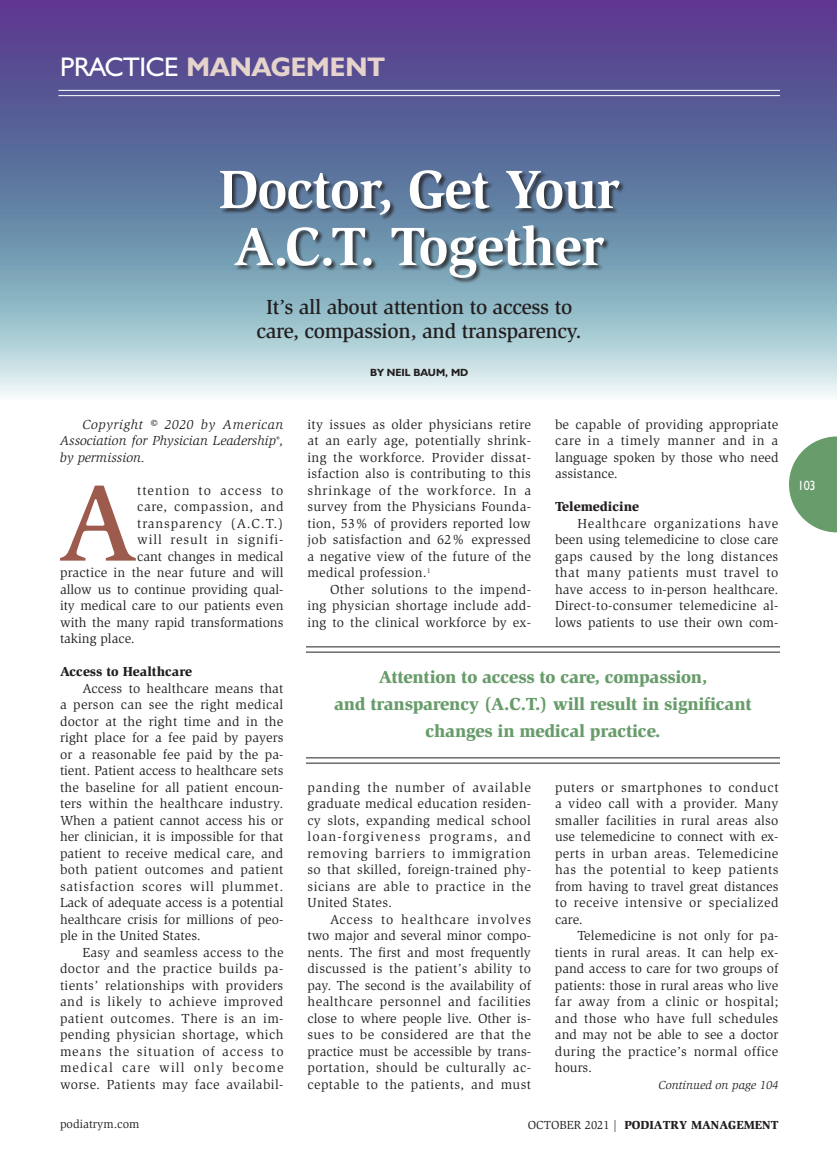
<style>
.page{position:relative;width:837px;height:1161px;background:#fff}
.page>*{position:absolute;margin:0;border:0;box-sizing:border-box;transform-origin:0 0}
._2011-Intl_Cap{font:500 112.05px "Slimbach";color:#9d5b4d}
._2011-Headline{font:700 55.5px "Slimbach";letter-spacing:-.015em;color:#fff}
.t1{font:700 27px "Humanist 521 BT";color:#e6d3cb}
._2011-Deck{font:500 21px "Slimbach";letter-spacing:-.015em;color:#231f20}
._2011-Callout{font:900 18px/27px "Slimbach";letter-spacing:-.015em;color:#689c6b;text-align:center}
._2011-Global_Text{font:13.5px/16.5px "Slimbach";letter-spacing:.02em;color:#231f20;text-align:justify}
._2011-Intl_Cap-2{font:13.5px "Slimbach";color:#231f20}
._2011-Global_Text-2{font:italic 13.5px/16.5px "Slimbach";color:#231f20;text-align:justify}
._2011-Intl_Cap-3{font:13.5px "Slimbach";letter-spacing:.065em;color:#231f20}
._2011-Subhead1{font:900 13.5px "Slimbach";color:#231f20}
._2011-Intl_Cap-4{font:13.5px "Slimbach";letter-spacing:.04em;color:#231f20}
._2011-Intl_Cap-5{font:13.5px "Slimbach";letter-spacing:.07em;color:#231f20}
.t2{font:13.5px "Humanist 521 BT";color:#fff;scale:.9 1}
.t3{font:900 12px "Slimbach";color:#231f20}
.t4{font:italic 12px "Slimbach";color:#231f20}
.t5{font:12px "Slimbach";color:#231f20}
._2011-Byline{font:700 10.5px "Humanist 521 BT";color:#231f20}
.s1{font-weight:400;color:#fff}
.s2{font-weight:400}
</style>
<div class="page">
<svg style="left:0;top:0;width:837px;height:396px;background:#7986ae"></svg>
<svg style="left:789px;top:436px;width:48px;height:96px"></svg>
<div style="left:220px;top:171px;width:405px;height:113px;background:#231f20;opacity:.75"></div>
<hr style="left:58px;top:90px;width:722px;height:1px;background:#fff">
<hr style="left:58px;top:95px;width:722px;height:1px;background:#fff">
<hr style="left:306px;top:646px;width:474px;height:1px;background:#231f20">
<hr style="left:306px;top:652px;width:474px;height:1px;background:#231f20">
<hr style="left:306px;top:758px;width:474px;height:1px;background:#231f20">
<hr style="left:306px;top:763px;width:474px;height:1px;background:#231f20">
<p class="t1" style="left:60px;top:50px;width:326px"><span class="s1">PRACTICE</span> MANAGEMENT</p>
<p class="_2011-Headline" style="left:218px;top:156px;width:403px">Doctor, Get Your</p>
<p class="_2011-Headline" style="left:234px;top:213px;width:373px">A.C.T. Together</p>
<p class="_2011-Deck" style="left:266px;top:295px;width:308px">It’s all about attention to access to</p>
<p class="_2011-Deck" style="left:257px;top:319px;width:327px">care, compassion, and transparency.</p>
<p class="_2011-Global_Text-2" style="left:60px;top:416px;width:225px;text-indent:23px">Copyright © 2020 by American Association for Physician Leadership<sup>®</sup>, by permission.</p>
<p class="_2011-Intl_Cap" style="left:59px;top:456px;width:80px">A</p>
<p class="_2011-Intl_Cap-5" style="left:137px;top:482px;width:148px">ttention to access to</p>
<p class="_2011-Intl_Cap-4" style="left:137px;top:499px;width:148px">care, compassion, and</p>
<p class="_2011-Intl_Cap-3" style="left:137px;top:515px;width:148px">transparency (A.C.T.)</p>
<p class="_2011-Intl_Cap-3" style="left:137px;top:532px;width:148px">will result in signifi-</p>
<p class="_2011-Intl_Cap-2" style="left:137px;top:548px;width:148px">cant changes in medical</p>
<p class="_2011-Intl_Cap-2" style="left:60px;top:565px;width:225px">practice in the near future and will</p>
<p class="_2011-Intl_Cap-2" style="left:60px;top:581px;width:225px">allow us to continue providing qual-</p>
<p class="_2011-Intl_Cap-2" style="left:60px;top:598px;width:225px">ity medical care to our patients even</p>
<p class="_2011-Intl_Cap-2" style="left:60px;top:614px;width:225px">with the many rapid transformations</p>
<p class="_2011-Intl_Cap-2" style="left:60px;top:631px;width:76px">taking place.</p>
<p class="_2011-Subhead1" style="left:60px;top:663px;width:134px">Access to Healthcare</p>
<p class="_2011-Global_Text" style="left:60px;top:680px;width:225px;text-indent:23px">Access to healthcare means that a person can see the right medical doctor at the right time and in the right place for a fee paid by payers or a reasonable fee paid by the pa&shy;tient. Patient access to healthcare sets the baseline for all patient encoun&shy;ters within the healthcare industry.<br>When a patient cannot access his or her clinician, it is impossible for that patient to receive medical care, and both patient outcomes and patient satisfaction scores will plummet.<br>Lack of adequate access is a potential healthcare crisis for millions of peo&shy;ple in the United States.</p>
<p class="_2011-Global_Text" style="left:60px;top:944px;width:225px;text-indent:23px">Easy and seamless access to the doctor and the practice builds pa&shy;tients’ relationships with providers and is likely to achieve improved patient outcomes. There is an im&shy;pending physician shortage, which means the situation of access to medical care will only become worse. Patients may face availabil-</p>
<p class="_2011-Byline" style="left:370px;top:365px;width:100px">BY NEIL BAUM, MD</p>
<p class="_2011-Global_Text" style="left:308px;top:416px;width:225px">ity issues as older physicians retire at an early age, potentially shrink&shy;ing the workforce. Provider dissat&shy;isfaction also is contributing to this shrinkage of the workforce. In a survey from the Physicians Founda&shy;tion, 53% of providers reported low job satisfaction and 62% expressed a negative view of the future of the medical profession.<sup>1</sup></p>
<p class="_2011-Global_Text" style="left:307px;top:581px;width:225px;text-indent:23px">Other solutions to the impend&shy;ing physician shortage include add&shy;ing to the clinical workforce by ex-</p>
<p class="_2011-Global_Text" style="left:555px;top:416px;width:225px">be capable of providing appropriate care in a timely manner and in a language spoken by those who need assistance.</p>
<p class="_2011-Subhead1" style="left:555px;top:498px;width:86px">Telemedicine</p>
<p class="_2011-Global_Text" style="left:555px;top:515px;width:225px;text-indent:23px">Healthcare organizations have been using telemedicine to close care gaps caused by the long distances that many patients must travel to have access to in-person healthcare.<br>Direct-to-consumer telemedicine al&shy;lows patients to use their own com-</p>
<p class="_2011-Callout" style="left:379px;top:663px;width:330px">Attention to access to care, compassion,</p>
<p class="_2011-Callout" style="left:334px;top:690px;width:419px">and transparency (A.C.T.) will result in significant changes in medical practice.</p>
<p class="_2011-Global_Text" style="left:307px;top:779px;width:225px">panding the number of available graduate medical education residen&shy;cy slots, expanding medical school loan-forgiveness programs, and removing barriers to immigration so that skilled, foreign-trained phy&shy;sicians are able to practice in the United States.</p>
<p class="_2011-Global_Text" style="left:308px;top:911px;width:225px;text-indent:23px">Access to healthcare involves two major and several minor compo&shy;nents. The first and most frequently discussed is the patient’s ability to pay. The second is the availability of healthcare personnel and facilities close to where people live. Other is&shy;sues to be considered are that the practice must be accessible by trans&shy;portation, should be culturally ac&shy;ceptable to the patients, and must</p>
<p class="_2011-Global_Text" style="left:555px;top:779px;width:225px">puters or smartphones to conduct a video call with a provider. Many smaller facilities in rural areas also use telemedicine to connect with ex&shy;perts in urban areas. Telemedicine has the potential to keep patients from having to travel great distances to receive intensive or specialized care.</p>
<p class="_2011-Global_Text" style="left:555px;top:927px;width:225px;text-indent:23px">Telemedicine is not only for pa&shy;tients in rural areas. It can help ex&shy;pand access to care for two groups of patients: those in rural areas who live far away from a clinic or hospital; and those who have full schedules and may not be able to see a doctor during the practice’s normal office hours.</p>
<p class="t4" style="left:659px;top:1078px;width:121px">Continued on page 104</p>
<p class="t5" style="left:60px;top:1117px;width:81px">podiatrym.com</p>
<p class="t3" style="left:528px;top:1117px;width:252px"><span class="s2">OCTOBER 2021 |</span> PODIATRY MANAGEMENT</p>
<p class="t2" style="left:798px;top:477px;width:21px">103</p>
</div>
